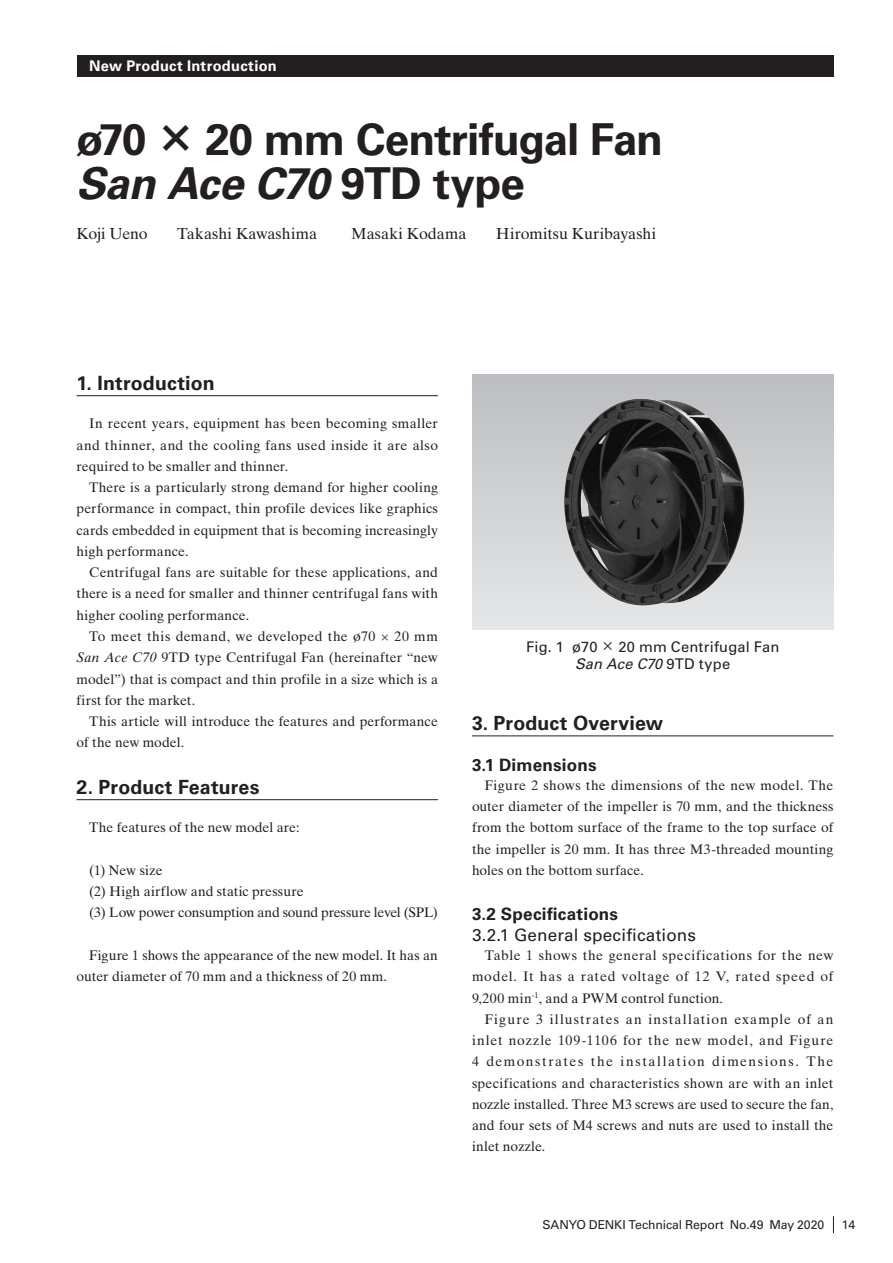
<style>
.page{position:relative;width:893px;height:1263px;background:#fff}
.page>*{position:absolute;margin:0;border:0;box-sizing:border-box;transform-origin:0 0}
.t1{font:700 43.95px/44.5px "Univers";letter-spacing:-.03em;color:#231f20}
.t2{font:700 19.5px "Univers";letter-spacing:.01em;color:#231f20}
.t3{font:700 17.1px "Univers";letter-spacing:.015em;color:#231f20}
.t4{font:17.1px "Univers";letter-spacing:.01em;color:#231f20}
.t5{font:15.9px "Times Ten";color:#231f20}
.t6{font:15.9px "Times Ten";letter-spacing:-.02em;color:#231f20}
.t7{font:14.7px/17px "Univers";letter-spacing:.01em;color:#231f20;text-align:center}
.t8{font:700 14.7px "Univers";letter-spacing:.02em;color:#fff}
.t9{font:13.8px/21.3px "Times Ten";letter-spacing:.01em;color:#231f20;text-align:justify}
.t10{font:12.3px "Univers";letter-spacing:-.01em;color:#231f20}
.t11{font:12.15px "Univers";color:#231f20}
.s1{font-family:"Shin Go Pro";font-size:38.25px}
.s2{font-style:italic}
.s3{font-family:"Shin Go Pro";font-size:12.75px}
</style>
<div class="page">
<svg style="left:833px;top:1216px;width:1px;height:17px"></svg>
<div style="left:472px;top:374px;width:361px;height:255px;background:linear-gradient(to bottom,#bcbdc0,#e6e7e9)"></div>
<img style="left:564px;top:398px;width:180px;height:208px">
<div style="left:77px;top:55px;width:756px;height:22px;background:#231f20"></div>
<hr style="left:472px;top:736px;width:361px;height:1px;background:#231f20">
<hr style="left:77px;top:395px;width:361px;height:1px;background:#231f20">
<hr style="left:77px;top:799px;width:361px;height:1px;background:#231f20">
<p class="t8" style="left:89px;top:58px;width:189px">New Product Introduction</p>
<h1 class="t1" style="left:76px;top:117px;width:589px">ø70 <span class="s1">×</span> 20 mm Centrifugal Fan<br><span class="s2">San Ace C70</span> 9TD type</h1>
<p class="t6" style="left:77px;top:224px;width:73px">Koji Ueno</p>
<p class="t5" style="left:177px;top:224px;width:141px">Takashi Kawashima</p>
<p class="t5" style="left:352px;top:224px;width:116px">Masaki Kodama</p>
<p class="t5" style="left:496px;top:224px;width:161px">Hiromitsu Kuribayashi</p>
<h2 class="t2" style="left:77px;top:372px;width:140px">1. Introduction</h2>
<p class="t9" style="left:77px;top:413px;width:363px;text-indent:13px">In recent years, equipment has been becoming smaller and thinner, and the cooling fans used inside it are also required to be smaller and thinner.</p>
<p class="t9" style="left:77px;top:477px;width:363px;text-indent:13px">There is a particularly strong demand for higher cooling performance in compact, thin profile devices like graphics cards embedded in equipment that is becoming increasingly high performance.</p>
<p class="t9" style="left:77px;top:562px;width:363px;text-indent:13px">Centrifugal fans are suitable for these applications, and there is a need for smaller and thinner centrifugal fans with higher cooling performance.</p>
<p class="t9" style="left:77px;top:625px;width:363px;text-indent:13px">To meet this demand, we developed the ø70 × 20 mm <span class="s2">San Ace C70</span> 9TD type Centrifugal Fan (hereinafter “new model”) that is compact and thin profile in a size which is a first for the market.</p>
<p class="t9" style="left:77px;top:710px;width:363px;text-indent:13px">This article will introduce the features and performance of the new model.</p>
<h2 class="t2" style="left:77px;top:776px;width:184px">2. Product Features</h2>
<p class="t9" style="left:89px;top:817px;width:212px">The features of the new model are:</p>
<p class="t9" style="left:89px;top:859px;width:350px;text-align:left">(1) New size<br>(2) High airflow and static pressure<br>(3) Low power consumption and sound pressure level (SPL)</p>
<p class="t9" style="left:77px;top:944px;width:363px;text-indent:13px">Figure 1 shows the appearance of the new model. It has an outer diameter of 70 mm and a thickness of 20 mm.</p>
<p class="t7" style="left:526px;top:638px;width:255px">Fig. 1 ø70 <span class="s3">×</span> 20 mm Centrifugal Fan<br><span class="s2">San Ace C70</span> 9TD type</p>
<h2 class="t2" style="left:472px;top:712px;width:193px">3. Product Overview</h2>
<p class="t3" style="left:472px;top:755px;width:126px">3.1 Dimensions</p>
<p class="t9" style="left:472px;top:774px;width:363px;text-indent:13px">Figure 2 shows the dimensions of the new model. The outer diameter of the impeller is 70 mm, and the thickness from the bottom surface of the frame to the top surface of the impeller is 20 mm. It has three M3-threaded mounting holes on the bottom surface.</p>
<p class="t3" style="left:472px;top:903px;width:148px">3.2 Specifications</p>
<p class="t4" style="left:472px;top:925px;width:225px">3.2.1 General specifications</p>
<p class="t9" style="left:472px;top:944px;width:363px;text-indent:13px">Table 1 shows the general specifications for the new model. It has a rated voltage of 12 V, rated speed of 9,200 min<sup>-1</sup>, and a PWM control function.</p>
<p class="t9" style="left:472px;top:1008px;width:363px;text-indent:13px">Figure 3 illustrates an installation example of an inlet nozzle 109-1106 for the new model, and Figure 4 demonstrates the installation dimensions. The specifications and characteristics shown are with an inlet nozzle installed. Three M3 screws are used to secure the fan, and four sets of M4 screws and nuts are used to install the inlet nozzle.</p>
<p class="t10" style="left:542px;top:1217px;width:283px">SANYO DENKI Technical Report No.49 May 2020</p>
<p class="t11" style="left:842px;top:1218px;width:15px">14</p>
</div>
